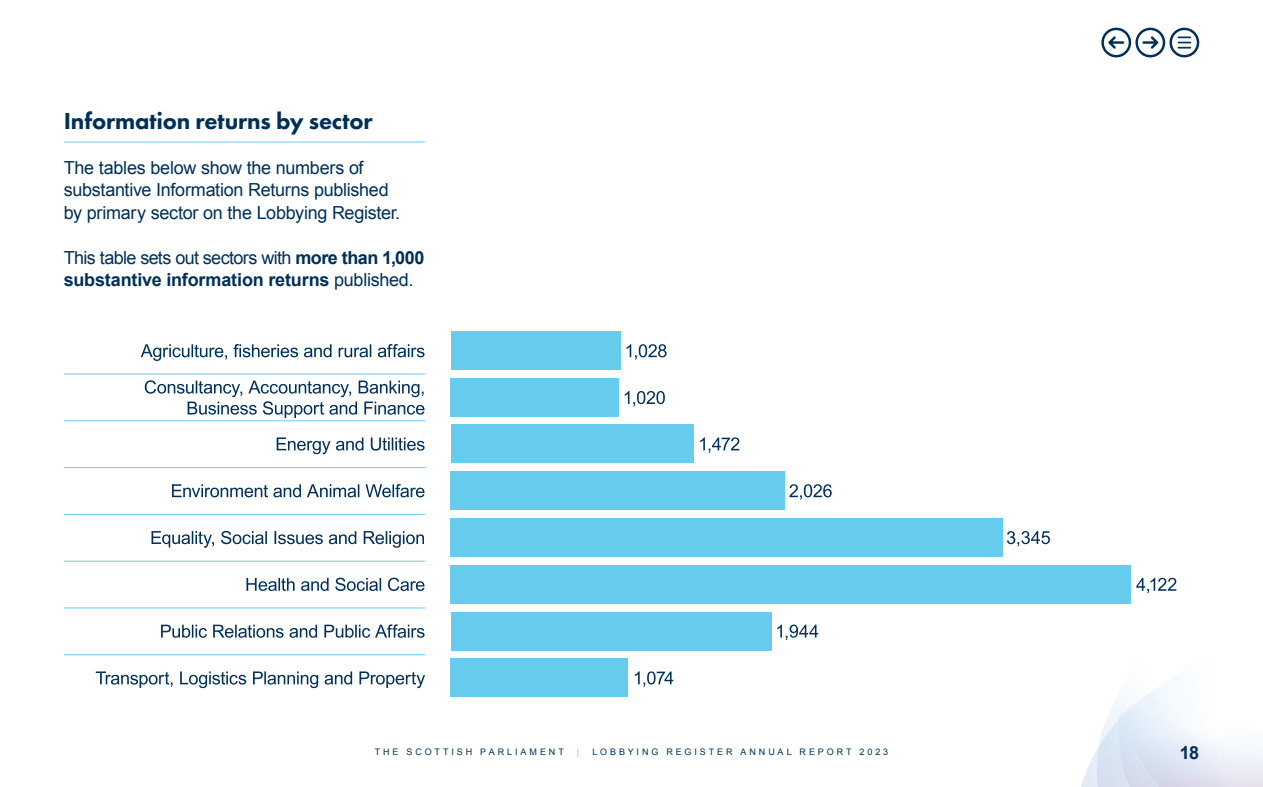
<style>
.page{position:relative;width:1263px;height:787px;background:#fff}
.page>*{position:absolute;margin:0;border:0;box-sizing:border-box;transform-origin:0 0}
.H3_-_Subheads{font:800 24px "Futura PT";letter-spacing:-.01em;color:#003057}
.P_-_Body_Text{font:18px/22.5px "Arial";letter-spacing:-.015em;color:#003057}
.P_-_Body_Text-2{font:700 18px/22.5px "Arial";letter-spacing:-.01em;color:#003057}
.t1{font:9px "Arial";letter-spacing:.325em;color:#003057}
.t2{font:9px "Arial";color:#66cbec}
.s1{font-weight:400}
</style>
<div class="page">
<img style="left:1081px;top:683px;width:85px;height:104px">
<img style="left:1099px;top:683px;width:59px;height:3px">
<img style="left:1097px;top:686px;width:73px;height:101px">
<img style="left:1116px;top:696px;width:18px;height:24px">
<img style="left:1117px;top:704px;width:70px;height:83px">
<img style="left:1125px;top:730px;width:98px;height:57px">
<hr style="left:64px;top:142px;width:361px;height:1px;background:#66cbec">
<svg style="left:1101px;top:28px;width:98px;height:29px"></svg>
<div style="left:451px;top:518px;width:552px;height:38px;background:#66cbec"></div>
<svg style="left:152px;top:531px;width:272px;height:17px"></svg>
<svg style="left:1007px;top:531px;width:43px;height:15px"></svg>
<hr style="left:64px;top:373px;width:361px;height:1px;background:#66cbec">
<hr style="left:64px;top:420px;width:361px;height:1px;background:#66cbec">
<hr style="left:64px;top:467px;width:361px;height:1px;background:#66cbec">
<hr style="left:64px;top:514px;width:361px;height:1px;background:#66cbec">
<hr style="left:64px;top:561px;width:361px;height:1px;background:#66cbec">
<hr style="left:64px;top:607px;width:361px;height:1px;background:#66cbec">
<hr style="left:64px;top:654px;width:361px;height:1px;background:#66cbec">
<svg style="left:96px;top:671px;width:329px;height:17px"></svg>
<svg style="left:635px;top:671px;width:38px;height:16px"></svg>
<div style="left:451px;top:658px;width:177px;height:39px;background:#66cbec"></div>
<svg style="left:161px;top:624px;width:264px;height:13px"></svg>
<svg style="left:777px;top:624px;width:41px;height:16px"></svg>
<div style="left:451px;top:612px;width:321px;height:38px;background:#66cbec"></div>
<svg style="left:246px;top:577px;width:178px;height:14px"></svg>
<svg style="left:1136px;top:578px;width:40px;height:15px"></svg>
<div style="left:451px;top:565px;width:680px;height:38px;background:#66cbec"></div>
<svg style="left:172px;top:484px;width:252px;height:13px"></svg>
<svg style="left:789px;top:484px;width:43px;height:15px"></svg>
<div style="left:451px;top:471px;width:334px;height:39px;background:#66cbec"></div>
<svg style="left:277px;top:437px;width:148px;height:17px"></svg>
<svg style="left:700px;top:437px;width:39px;height:16px"></svg>
<div style="left:451px;top:424px;width:243px;height:39px;background:#66cbec"></div>
<svg style="left:145px;top:380px;width:279px;height:38px"></svg>
<svg style="left:625px;top:391px;width:40px;height:15px"></svg>
<div style="left:451px;top:378px;width:168px;height:38px;background:#66cbec"></div>
<svg style="left:141px;top:344px;width:284px;height:17px"></svg>
<svg style="left:626px;top:344px;width:40px;height:16px"></svg>
<div style="left:451px;top:331px;width:169px;height:39px;background:#66cbec"></div>
<h3 class="H3_-_Subheads" style="left:64px;top:106px;width:310px">Information returns by sector</h3>
<p class="P_-_Body_Text" style="left:64px;top:156px;width:338px">The tables below show the numbers of substantive Information Returns published by primary sector on the Lobbying Register.</p>
<p class="P_-_Body_Text-2" style="left:64px;top:247px;width:362px"><span class="s1">This table sets out sectors with</span> more than 1,000 substantive information returns <span class="s1">published.</span></p>
<p class="t1" style="left:375px;top:746px;width:191px">THE SCOTTISH PARLIAMENT</p>
<p class="t2" style="left:577px;top:746px;width:4px">|</p>
<p class="t1" style="left:592px;top:746px;width:297px">LOBBYING REGISTER ANNUAL REPORT 2023</p>
<p class="P_-_Body_Text-2" style="left:1180px;top:742px;width:21px">18</p>
</div>
